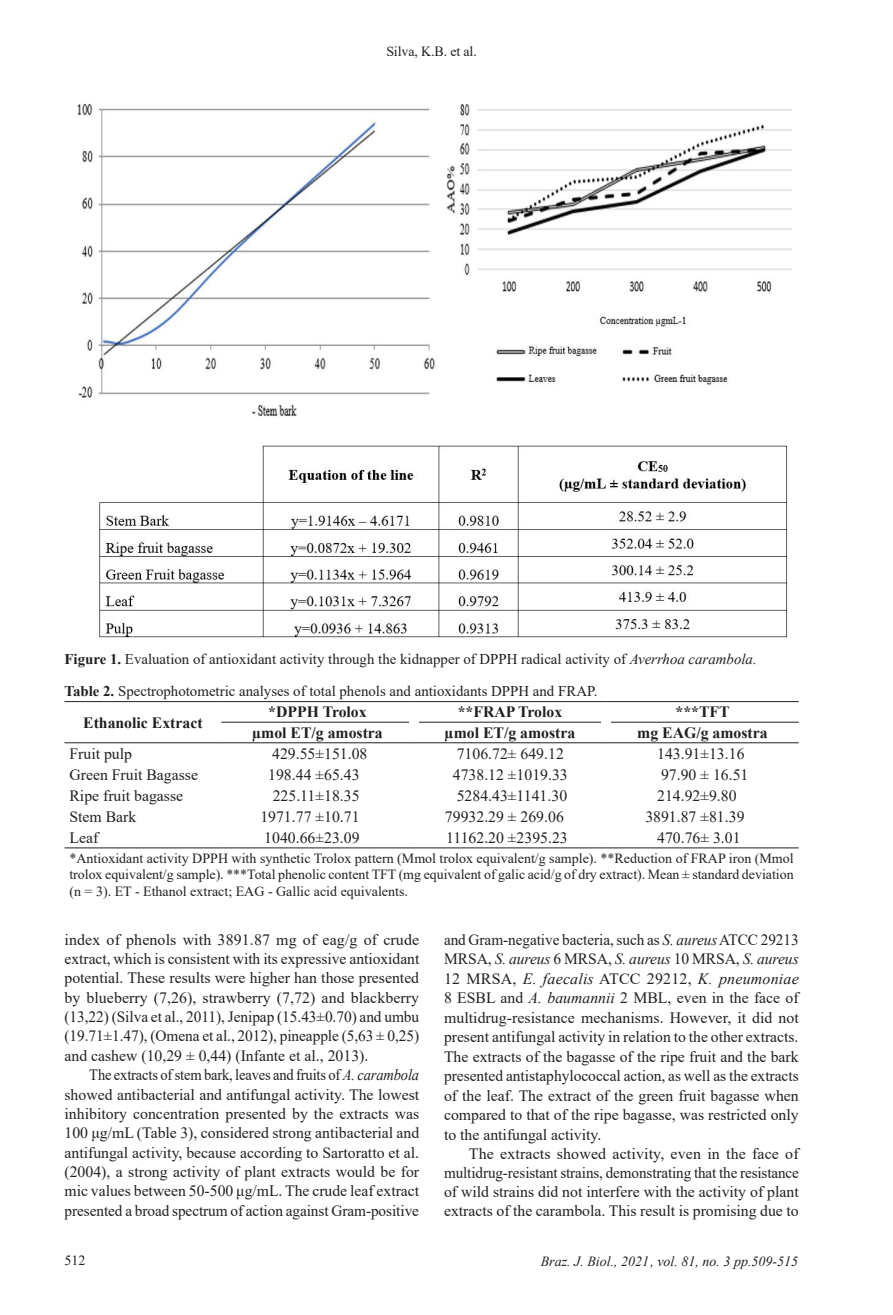
<style>
.page{position:relative;width:893px;height:1315px;background:#fff}
.page>*{position:absolute;margin:0;border:0;box-sizing:border-box;transform-origin:0 0}
.Paragraph{font:15.75px/19.4px "Times New Roman";color:#231f20;text-align:justify}
.Paragraph-2{font:15.75px/19.4px "Times New Roman";color:#231f20;text-align:justify;scale:.92 1}
.TableBody{font:15.75px "Times New Roman";color:#231f20}
.TableHead{font:700 15.75px "Times New Roman";color:#231f20}
.FigureCaption{font:14.88px "Times New Roman";color:#231f20}
.TableTitle{font:14.88px "Times New Roman";color:#231f20}
.TableFootnote{font:14px/16.8px "Times New Roman";color:#231f20;text-align:justify}
.t1{font:italic 14px "Times New Roman";color:#231f20}
.s1{font-weight:700}
.s2{font-style:italic}
</style>
<div class="page">
<img style="left:77px;top:104px;width:715px;height:534px">
<hr style="left:64px;top:701px;width:157px;height:1px;background:#231f20">
<hr style="left:221px;top:701px;width:193px;height:1px;background:#231f20">
<hr style="left:414px;top:701px;width:192px;height:1px;background:#231f20">
<hr style="left:606px;top:701px;width:193px;height:1px;background:#231f20">
<hr style="left:221px;top:722px;width:193px;height:1px;background:#231f20">
<hr style="left:414px;top:722px;width:192px;height:1px;background:#231f20">
<hr style="left:606px;top:722px;width:193px;height:1px;background:#231f20">
<hr style="left:64px;top:742px;width:157px;height:1px;background:#231f20">
<hr style="left:221px;top:742px;width:193px;height:1px;background:#231f20">
<hr style="left:414px;top:742px;width:192px;height:1px;background:#231f20">
<hr style="left:606px;top:742px;width:193px;height:1px;background:#231f20">
<hr style="left:64px;top:847px;width:157px;height:1px;background:#231f20">
<hr style="left:221px;top:847px;width:193px;height:1px;background:#231f20">
<hr style="left:414px;top:847px;width:192px;height:1px;background:#231f20">
<hr style="left:606px;top:847px;width:193px;height:1px;background:#231f20">
<div style="left:409px;top:717px;width:9px;height:10px;background:#fff"></div>
<div style="left:601px;top:717px;width:10px;height:10px;background:#fff"></div>
<p class="TableFootnote" style="left:386px;top:43px;width:92px">Silva, K.B. et al.</p>
<p class="FigureCaption" style="left:64px;top:648px;width:694px"><span class="s1">Figure 1.</span> Evaluation of antioxidant activity through the kidnapper of DPPH radical activity of <span class="s2">Averrhoa carambola.</span></p>
<p class="TableTitle" style="left:64px;top:681px;width:534px"><span class="s1">Table 2.</span> Spectrophotometric analyses of total phenols and antioxidants DPPH and FRAP.</p>
<p class="TableHead" style="left:83px;top:711px;width:121px">Ethanolic Extract</p>
<p class="TableHead" style="left:268px;top:700px;width:100px">*DPPH Trolox</p>
<p class="TableHead" style="left:458px;top:700px;width:106px">**FRAP Trolox</p>
<p class="TableHead" style="left:675px;top:700px;width:56px">***TFT</p>
<p class="TableHead" style="left:252px;top:721px;width:132px">µmol ET/g amostra</p>
<p class="TableHead" style="left:445px;top:721px;width:132px">µmol ET/g amostra</p>
<p class="TableHead" style="left:637px;top:721px;width:132px">mg EAG/g amostra</p>
<p class="TableBody" style="left:69px;top:742px;width:64px">Fruit pulp</p>
<p class="TableBody" style="left:272px;top:742px;width:97px">429.55±151.08</p>
<p class="TableBody" style="left:457px;top:742px;width:109px">7106.72± 649.12</p>
<p class="TableBody" style="left:657px;top:742px;width:89px">143.91±13.16</p>
<p class="TableBody" style="left:69px;top:763px;width:130px">Green Fruit Bagasse</p>
<p class="TableBody" style="left:268px;top:763px;width:93px">198.44 ±65.43</p>
<p class="TableBody" style="left:453px;top:763px;width:116px">4738.12 ±1019.33</p>
<p class="TableBody" style="left:661px;top:763px;width:89px">97.90 ± 16.51</p>
<p class="TableBody" style="left:69px;top:784px;width:115px">Ripe fruit bagasse</p>
<p class="TableBody" style="left:273px;top:784px;width:88px">225.11±18.35</p>
<p class="TableBody" style="left:457px;top:784px;width:112px">5284.43±1141.30</p>
<p class="TableBody" style="left:657px;top:784px;width:81px">214.92±9.80</p>
<p class="TableBody" style="left:69px;top:805px;width:68px">Stem Bark</p>
<p class="TableBody" style="left:260px;top:805px;width:101px">1971.77 ±10.71</p>
<p class="TableBody" style="left:445px;top:805px;width:120px">79932.29 ± 269.06</p>
<p class="TableBody" style="left:645px;top:805px;width:101px">3891.87 ±81.39</p>
<p class="TableBody" style="left:69px;top:826px;width:30px">Leaf</p>
<p class="TableBody" style="left:264px;top:826px;width:97px">1040.66±23.09</p>
<p class="TableBody" style="left:446px;top:826px;width:123px">11162.20 ±2395.23</p>
<p class="TableBody" style="left:657px;top:826px;width:85px">470.76± 3.01</p>
<p class="TableFootnote" style="left:69px;top:849px;width:726px">*Antioxidant activity DPPH with synthetic Trolox pattern (Μmol trolox equivalent/g sample). **Reduction of FRAP iron (Μmol trolox equivalent/g sample). ***Total phenolic content TFT (mg equivalent of galic acid/g of dry extract). Mean ± standard deviation (n = 3). ET - Ethanol extract; EAG - Gallic acid equivalents.</p>
<p class="Paragraph" style="left:64px;top:929px;width:356px">index of phenols with 3891.87 mg of eag/g of crude extract, which is consistent with its expressive antioxidant potential. These results were higher han those presented by blueberry (7,26), strawberry (7,72) and blackberry (13,22) (Silva et al., 2011), Jenipap (15.43±0.70) and umbu (19.71±1.47), (Omena et al., 2012), pineapple (5,63 ± 0,25) and cashew (10,29 ± 0,44) (Infante et al., 2013).</p>
<p class="Paragraph-2" style="left:64px;top:1064px;width:387px;text-indent:25px">The extracts of stem bark, leaves and fruits of <span class="s2">A. carambola </span>showed antibacterial and antifungal activity. The lowest inhibitory concentration presented by the extracts was 100 μg/mL (Table 3), considered strong antibacterial and antifungal activity, because according to Sartoratto et al. (2004), a strong activity of plant extracts would be for mic values between 50-500 μg/mL. The crude leaf extract presented a broad spectrum of action against Gram‑positive</p>
<p class="Paragraph" style="left:444px;top:929px;width:356px">and Gram-negative bacteria, such as <span class="s2">S. aureus</span> ATCC 29213<br>MRSA, <span class="s2">S. aureus</span> 6 MRSA, <span class="s2">S. aureus</span> 10 MRSA, <span class="s2">S. aureus </span>12 MRSA, <span class="s2">E. faecalis</span> ATCC 29212, <span class="s2">K. pneumoniae </span>8 ESBL and <span class="s2">A. baumannii</span> 2 MBL, even in the face of multidrug-resistance mechanisms. However, it did not present antifungal activity in relation to the other extracts.<br>The extracts of the bagasse of the ripe fruit and the bark presented antistaphylococcal action, as well as the extracts of the leaf. The extract of the green fruit bagasse when compared to that of the ripe bagasse, was restricted only to the antifungal activity.</p>
<p class="Paragraph" style="left:444px;top:1143px;width:356px;line-height:18.9px;text-indent:25px">The extracts showed activity, even in the face of multidrug-resistant strains, demonstrating that the resistance of wild strains did not interfere with the activity of plant extracts of the carambola. This result is promising due to</p>
<p class="t1" style="left:541px;top:1251px;width:259px">Braz. J. Biol., 2021 , vol. 81, no. 3 pp.509-515</p>
</div>
